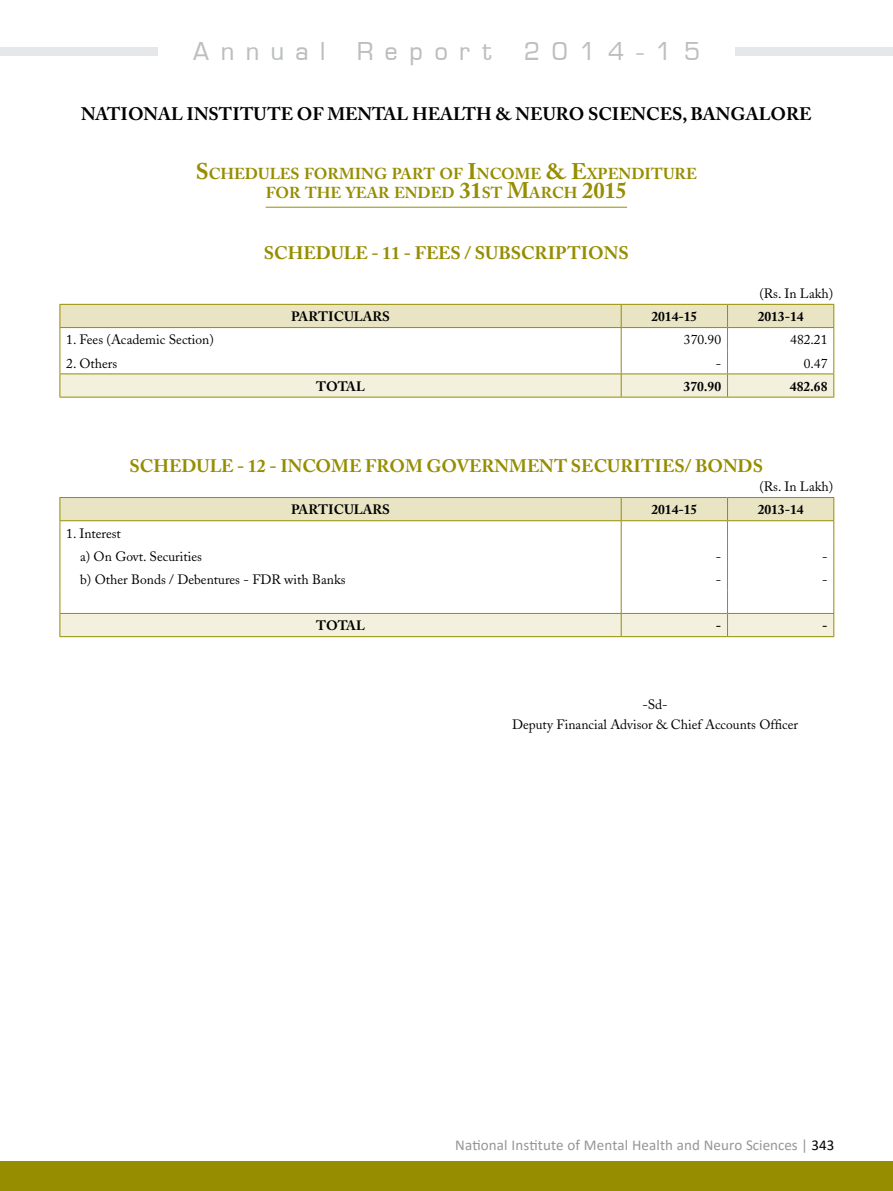
<style>
.page{position:relative;width:893px;height:1191px;background:#fff}
.page>*{position:absolute;margin:0;border:0;box-sizing:border-box;transform-origin:0 0}
.t1{font:24px "Metrostyle";letter-spacing:.5em;color:#bcbec0}
.t2{font:700 18px "Adobe Caslon";color:#968d00}
.t3{font:700 18px "Adobe Caslon";color:#000}
.t4{font:700 15.75px/19.5px "Adobe Caslon";color:#968d00;text-align:center}
.t5{font:15px "Calibri";letter-spacing:.01em;color:#939598}
.t6{font:13.5px/23.1px "Adobe Caslon";color:#000}
.t7{font:700 13.5px "Adobe Caslon";color:#000}
.s1{font-size:22.5px}
.s2{color:#000}
</style>
<div class="page">
<div style="left:0;top:47px;width:157px;height:8px;background:#e6e7e8"></div>
<div style="left:736px;top:47px;width:157px;height:8px;background:#e6e7e8"></div>
<div style="left:0;top:1161px;width:893px;height:30px;background:#968d00"></div>
<hr style="left:266px;top:207px;width:361px;height:1px;background:#968d00">
<hr style="left:60px;top:397px;width:561px;height:1px;background:#968d00">
<hr style="left:621px;top:397px;width:106px;height:1px;background:#968d00">
<hr style="left:727px;top:397px;width:107px;height:1px;background:#968d00">
<svg style="left:60px;top:304px;width:774px;height:93px"></svg>
<svg style="left:60px;top:497px;width:774px;height:139px"></svg>
<hr style="left:60px;top:636px;width:561px;height:1px;background:#968d00">
<hr style="left:621px;top:636px;width:106px;height:1px;background:#968d00">
<hr style="left:727px;top:636px;width:107px;height:1px;background:#968d00">
<h1 class="t1" style="left:193px;top:37px;width:133px">Annual</h1>
<h1 class="t1" style="left:357px;top:37px;width:137px">Report</h1>
<h1 class="t1" style="left:524px;top:37px;width:178px">2014-15</h1>
<h2 class="t3" style="left:81px;top:103px;width:732px">NATIONAL INSTITUTE OF MENTAL HEALTH &amp; NEURO SCIENCES, BANGALORE</h2>
<p class="t4" style="left:196px;top:164px;width:503px"><span class="s1">S</span>CHEDULES FORMING PART OF <span class="s1">I</span>NCOME <span class="s1">&amp; E</span>XPENDITURE<br>FOR THE YEAR ENDED <span class="s1">31</span>ST <span class="s1">M</span>ARCH <span class="s1">2015</span></p>
<h2 class="t2" style="left:264px;top:242px;width:25px">SCHEDULE</h2>
<h2 class="t2" style="left:371px;top:242px;width:56px">- 11 - FEE</h2>
<h2 class="t2" style="left:451px;top:242px;width:180px">S / SUBSCRIPTIONS</h2>
<p class="t6" style="left:759px;top:282px;width:75px">(Rs. In Lakh)</p>
<p class="t7" style="left:291px;top:308px;width:100px">PARTICULARS</p>
<p class="t7" style="left:651px;top:308px;width:47px">2014-15</p>
<p class="t7" style="left:758px;top:308px;width:47px">2013-14</p>
<p class="t6" style="left:66px;top:328px;width:149px">1. Fees (Academic Section)</p>
<p class="t6" style="left:684px;top:328px;width:39px">370.90</p>
<p class="t6" style="left:790px;top:328px;width:39px">482.21</p>
<p class="t6" style="left:66px;top:351px;width:53px">2. Others</p>
<p class="t6" style="left:716px;top:351px;width:7px">-</p>
<p class="t6" style="left:804px;top:351px;width:25px">0.47</p>
<p class="t7" style="left:316px;top:378px;width:50px">TOTAL</p>
<p class="t7" style="left:684px;top:378px;width:39px">370.90</p>
<p class="t7" style="left:790px;top:378px;width:39px">482.68</p>
<h2 class="t2" style="left:130px;top:454px;width:25px">SCHEDULE</h2>
<h2 class="t2" style="left:237px;top:454px;width:66px">- 12 - INCO</h2>
<h2 class="t2" style="left:331px;top:454px;width:48px">ME FRO</h2>
<h2 class="t2" style="left:405px;top:454px;width:79px">M GOVERN</h2>
<h2 class="t2" style="left:509px;top:454px;width:32px">MENT</h2>
<h2 class="t2" style="left:571px;top:454px;width:25px">SECUR</h2>
<h2 class="t2" style="left:633px;top:454px;width:90px">ITIES/ BOND</h2>
<h2 class="t2" style="left:753px;top:454px;width:12px">S</h2>
<p class="t6" style="left:759px;top:475px;width:75px">(Rs. In Lakh)</p>
<p class="t7" style="left:291px;top:501px;width:100px">PARTICULARS</p>
<p class="t7" style="left:651px;top:501px;width:47px">2014-15</p>
<p class="t7" style="left:758px;top:501px;width:47px">2013-14</p>
<p class="t6" style="left:80px;top:521px;width:123px;text-indent:-14px">1. Interest<br>a) On Govt. Securities</p>
<p class="t6" style="left:716px;top:545px;width:7px">-</p>
<p class="t6" style="left:822px;top:545px;width:7px">-</p>
<p class="t6" style="left:80px;top:568px;width:267px">b) Other Bonds / Debentures - FDR with Banks</p>
<p class="t6" style="left:716px;top:568px;width:7px">-</p>
<p class="t6" style="left:822px;top:568px;width:7px">-</p>
<p class="t7" style="left:316px;top:617px;width:50px">TOTAL</p>
<p class="t7" style="left:716px;top:617px;width:7px">-</p>
<p class="t7" style="left:822px;top:617px;width:7px">-</p>
<p class="t6" style="left:512px;top:695px;width:287px;line-height:19.5px;text-align:center">-Sd-<br>Deputy Financial Advisor &amp; Chief Accounts Officer</p>
<p class="t5" style="left:455px;top:1134px;width:381px">National Institute of Mental Health and Neuro Sciences | <span class="s2">343</span></p>
</div>
